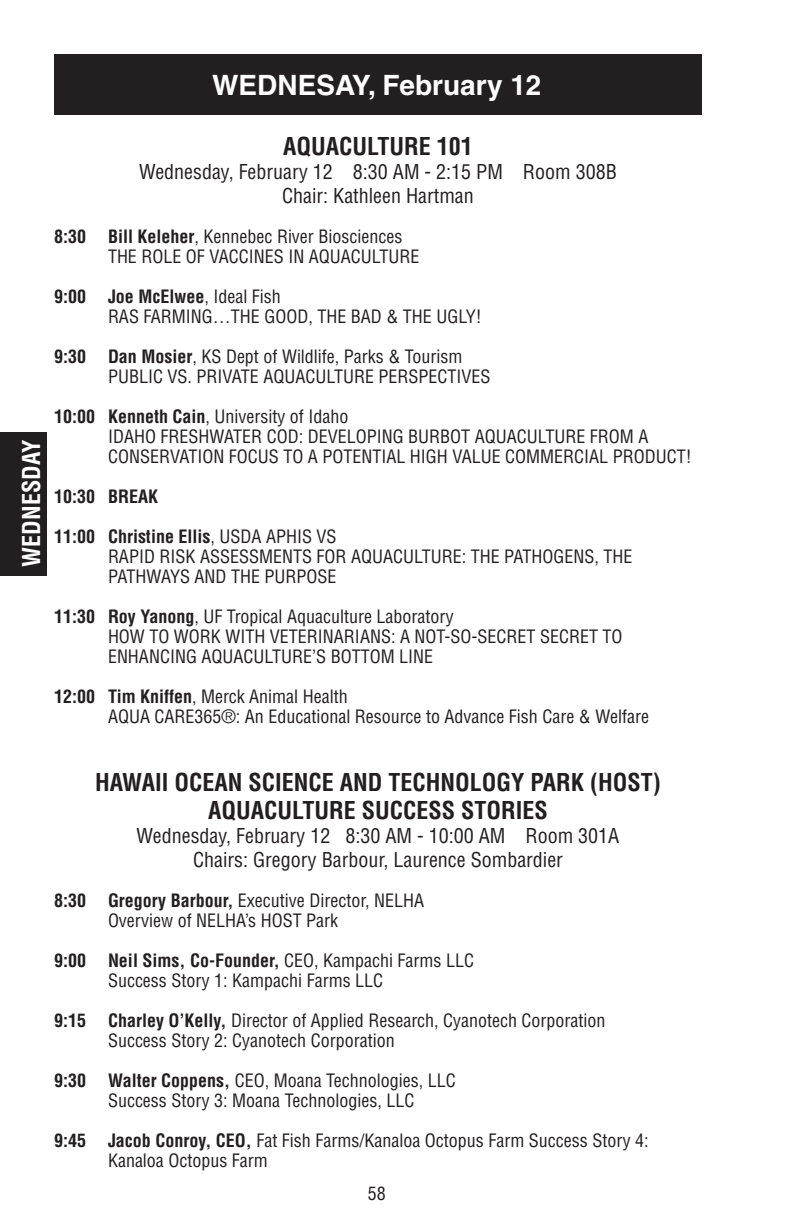
<style>
.page{position:relative;width:792px;height:1224px;background:#fff}
.page>*{position:absolute;margin:0;border:0;box-sizing:border-box;transform-origin:0 0}
.t1{font:700 28px "Helvetica";color:#fff}
.t2{font:700 condensed 24px/28px "Helvetica";color:#231f20;text-align:center}
.t3{font:700 condensed 24px "Helvetica";color:#fff}
.t4{font:condensed 20px/24px "Helvetica";color:#231f20;text-align:center}
.t5{font:condensed 18px/20px "Helvetica";color:#231f20}
.t6{font:700 condensed 18px "Helvetica";color:#231f20}
.s1{font-weight:700}
</style>
<div class="page">
<div style="left:0;top:432px;width:46px;height:144px;background:#231f20"></div>
<div style="left:54px;top:54px;width:648px;height:61px;background:#231f20"></div>
<h1 class="t1" style="left:212px;top:68px;width:331px">WEDNESAY, February 12</h1>
<h2 class="t3" style="left:17px;top:567px;width:128px;rotate:-90deg">WEDNESDAY</h2>
<h2 class="t2" style="left:283px;top:132px;width:191px">AQUACULTURE 101</h2>
<p class="t4" style="left:139px;top:160px;width:479px">Wednesday, February 12 8:30 AM - 2:15 PM Room 308B<br>Chair: Kathleen Hartman</p>
<p class="t5" style="left:108px;top:226px;width:313px;text-indent:-54px"><span class="s1">8:30 Bill Keleher</span>, Kennebec River Biosciences<br>THE ROLE OF VACCINES IN AQUACULTURE</p>
<p class="t5" style="left:108px;top:286px;width:375px;text-indent:-54px"><span class="s1">9:00 Joe McElwee</span>, Ideal Fish<br>RAS FARMING…THE GOOD, THE BAD &amp; THE UGLY!</p>
<p class="t5" style="left:108px;top:346px;width:384px;text-indent:-54px"><span class="s1">9:30 Dan Mosier</span>, KS Dept of Wildlife, Parks &amp; Tourism<br>PUBLIC VS. PRIVATE AQUACULTURE PERSPECTIVES</p>
<p class="t5" style="left:108px;top:406px;width:585px;text-indent:-54px"><span class="s1">10:00 Kenneth Cain</span>, University of Idaho<br>IDAHO FRESHWATER COD: DEVELOPING BURBOT AQUACULTURE FROM A<br>CONSERVATION FOCUS TO A POTENTIAL HIGH VALUE COMMERCIAL PRODUCT!</p>
<p class="t6" style="left:54px;top:486px;width:106px">10:30 BREAK</p>
<p class="t5" style="left:108px;top:526px;width:526px;text-indent:-54px"><span class="s1">11:00 Christine Ellis</span>, USDA APHIS VS<br>RAPID RISK ASSESSMENTS FOR AQUACULTURE: THE PATHOGENS, THE<br>PATHWAYS AND THE PURPOSE</p>
<p class="t5" style="left:108px;top:606px;width:516px;text-indent:-54px"><span class="s1">11:30 Roy Yanong</span>, UF Tropical Aquaculture Laboratory<br>HOW TO WORK WITH VETERINARIANS: A NOT-SO-SECRET SECRET TO<br>ENHANCING AQUACULTURE’S BOTTOM LINE</p>
<p class="t5" style="left:108px;top:686px;width:543px;text-indent:-54px"><span class="s1">12:00 Tim Kniffen</span>, Merck Animal Health<br>AQUA CARE365®: An Educational Resource to Advance Fish Care &amp; Welfare</p>
<h2 class="t2" style="left:95px;top:768px;width:567px">HAWAII OCEAN SCIENCE AND TECHNOLOGY PARK (HOST)<br>AQUACULTURE SUCCESS STORIES</h2>
<p class="t4" style="left:137px;top:824px;width:484px">Wednesday, February 12 8:30 AM - 10:00 AM Room 301A<br>Chairs: Gregory Barbour, Laurence Sombardier</p>
<p class="t5" style="left:108px;top:890px;width:318px;text-indent:-54px"><span class="s1">8:30 Gregory Barbour,</span> Executive Director, NELHA<br>Overview of NELHA’s HOST Park</p>
<p class="t5" style="left:108px;top:950px;width:368px;text-indent:-54px"><span class="s1">9:00 Neil Sims, Co-Founder,</span> CEO, Kampachi Farms LLC<br>Success Story 1: Kampachi Farms LLC</p>
<p class="t5" style="left:108px;top:1010px;width:499px;text-indent:-54px"><span class="s1">9:15 Charley O’Kelly,</span> Director of Applied Research, Cyanotech Corporation<br>Success Story 2: Cyanotech Corporation</p>
<p class="t5" style="left:108px;top:1070px;width:349px;text-indent:-54px"><span class="s1">9:30 Walter Coppens,</span> CEO, Moana Technologies, LLC<br>Success Story 3: Moana Technologies, LLC</p>
<p class="t5" style="left:108px;top:1130px;width:542px;text-indent:-54px"><span class="s1">9:45 Jacob Conroy, CEO,</span> Fat Fish Farms/Kanaloa Octopus Farm Success Story 4:<br>Kanaloa Octopus Farm</p>
<p class="t5" style="left:368px;top:1183px;width:19px">58</p>
</div>
